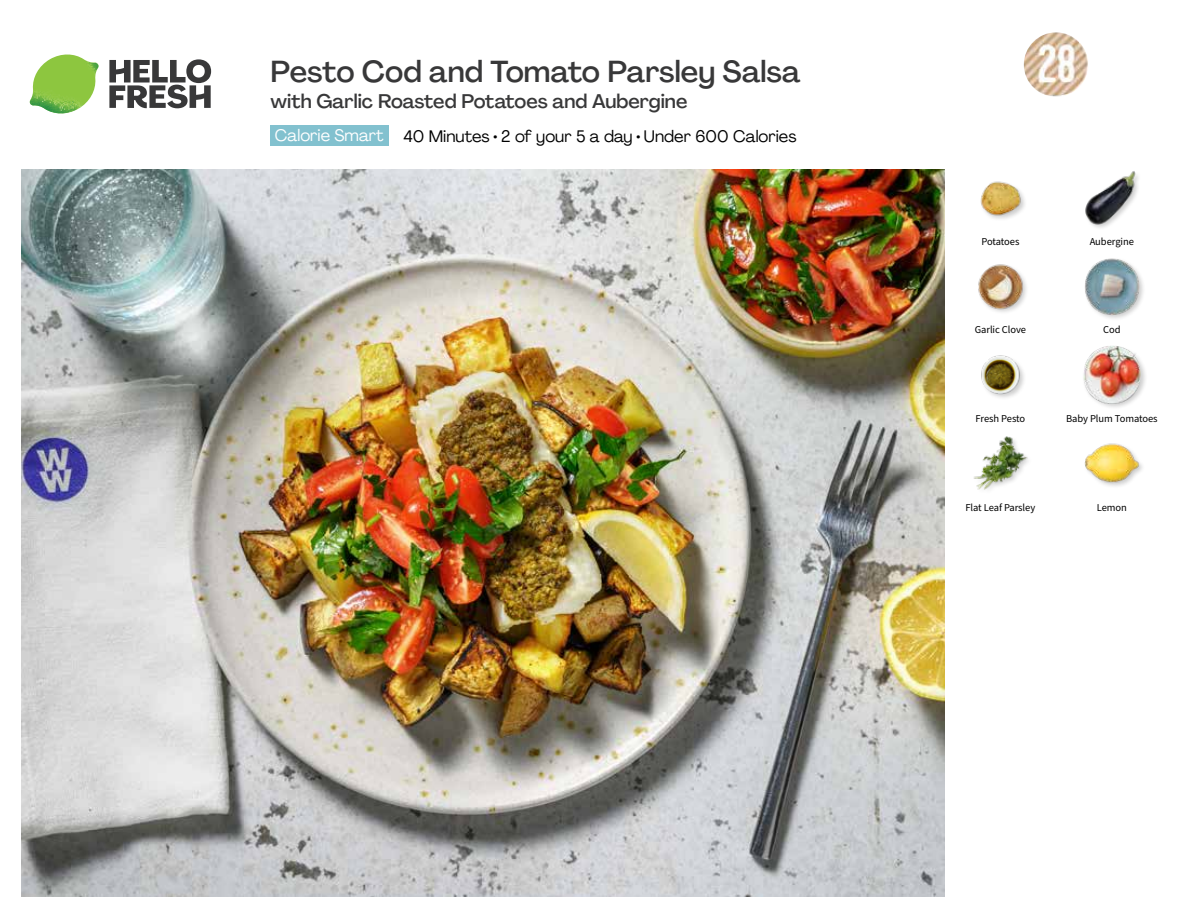
<style>
.page{position:relative;width:1188px;height:918px;background:#fff}
.page>*{position:absolute;margin:0;border:0;box-sizing:border-box;transform-origin:0 0}
.t1{font:500 30px "Agrandir";color:#383839}
.t2{font:500 19.5px "Agrandir";color:#383839}
.t3{font:16.5px "Agrandir";color:#000}
.t4{font:16.5px "Agrandir";color:#fff}
.t5{font:10.5px "Source Sans Pro";letter-spacing:-.005em;color:#000}
</style>
<div class="page">
<svg style="left:109px;top:59px;width:102px;height:49px"></svg>
<img style="left:30px;top:55px;width:69px;height:59px">
<img style="left:21px;top:170px;width:924px;height:727px">
<div style="left:271px;top:126px;width:118px;height:20px;background:#82c1cf"></div>
<img style="left:981px;top:355px;width:43px;height:43px">
<img style="left:973px;top:436px;width:55px;height:54px">
<img style="left:1084px;top:443px;width:57px;height:43px">
<div style="left:1082px;top:345px;width:65px;height:65px;background:#000;opacity:.2"></div>
<img style="left:1083px;top:346px;width:58px;height:57px">
<img style="left:980px;top:181px;width:45px;height:38px">
<img style="left:978px;top:264px;width:49px;height:48px">
<div style="left:1083px;top:258px;width:63px;height:63px;background:#000;opacity:.2"></div>
<img style="left:1083px;top:258px;width:58px;height:57px">
<div style="left:1084px;top:170px;width:57px;height:60px;background:#000;opacity:.2"></div>
<img style="left:1084px;top:170px;width:57px;height:56px">
<svg style="left:1023px;top:32px;width:65px;height:65px"></svg>
<h1 class="t1" style="left:271px;top:53px;width:532px">Pesto Cod and Tomato Parsley Salsa</h1>
<h2 class="t2" style="left:271px;top:89px;width:418px">with Garlic Roasted Potatoes and Aubergine</h2>
<h3 class="t4" style="left:275px;top:125px;width:110px">Calorie Smart</h3>
<h3 class="t3" style="left:404px;top:126px;width:395px">40 Minutes • 2 of your 5 a day • Under 600 Calories</h3>
<p class="t5" style="left:981px;top:234px;width:40px">Potatoes</p>
<p class="t5" style="left:1090px;top:234px;width:46px">Aubergine</p>
<p class="t5" style="left:975px;top:323px;width:53px">Garlic Clove</p>
<p class="t5" style="left:1103px;top:323px;width:19px">Cod</p>
<p class="t5" style="left:976px;top:412px;width:51px">Fresh Pesto</p>
<p class="t5" style="left:1066px;top:412px;width:93px">Baby Plum Tomatoes</p>
<p class="t5" style="left:965px;top:500px;width:71px">Flat Leaf Parsley</p>
<p class="t5" style="left:1097px;top:500px;width:32px">Lemon</p>
</div>
